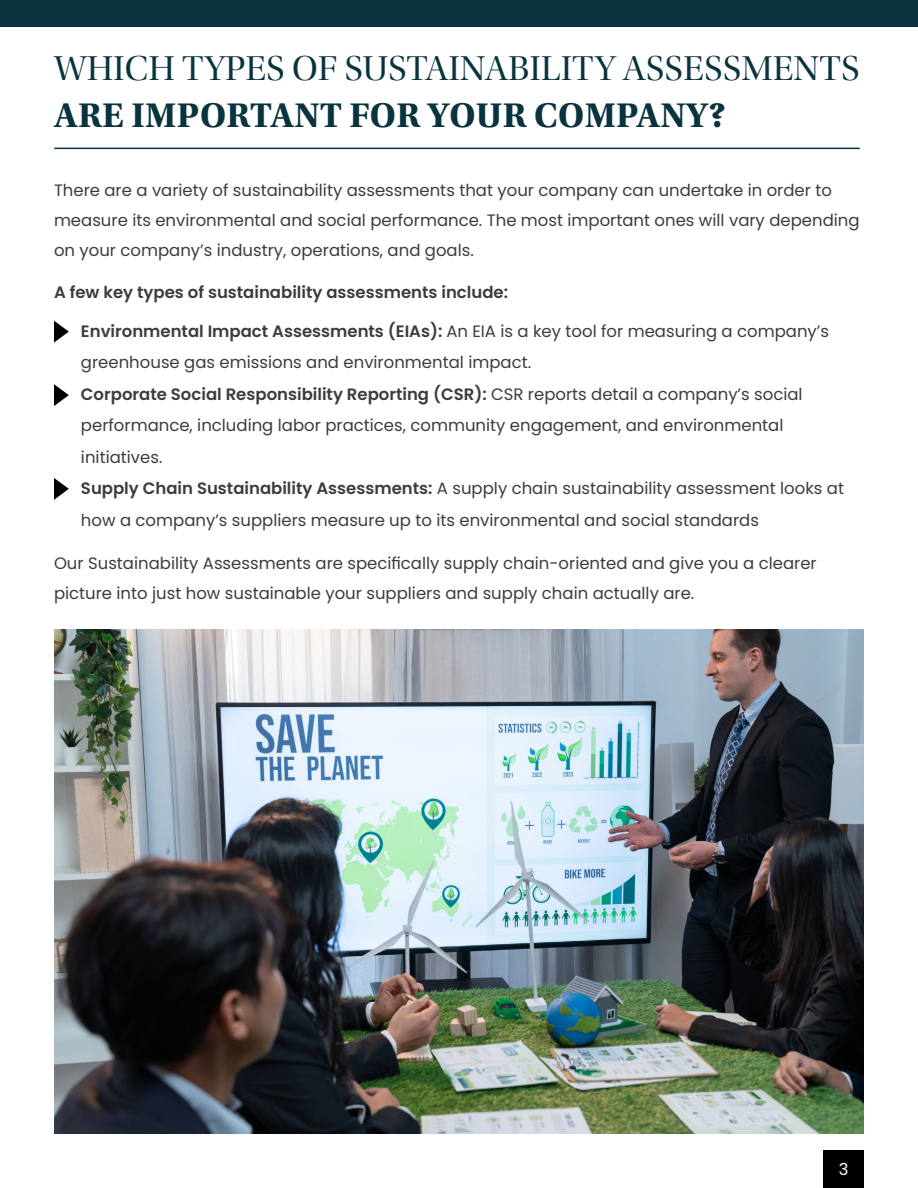
<style>
.page{position:relative;width:918px;height:1188px;background:#fff}
.page>*{position:absolute;margin:0;border:0;box-sizing:border-box;transform-origin:0 0}
.t1{font:36px "Utopia Std Disp";letter-spacing:.01em;color:#09333f}
.t2{font:700 36px "Utopia Std";letter-spacing:.01em;color:#09333f}
.t3{font:16.5px/31.5px "Poppins";color:#3c3c3b}
.t4{font:600 16.5px "Poppins";color:#3c3c3b}
.t5{font:16.5px "Poppins";color:#fff}
.s1{font-weight:600}
</style>
<div class="page">
<div style="left:0;top:0;width:918px;height:27px;background:#09333f"></div>
<hr style="left:55px;top:148px;width:804px;height:1px;background:#09333f">
<img style="left:54px;top:629px;width:810px;height:505px">
<div style="left:824px;top:1150px;width:40px;height:38px;background:#000"></div>
<svg style="left:54px;top:321px;width:15px;height:22px"></svg>
<svg style="left:54px;top:384px;width:15px;height:22px"></svg>
<svg style="left:54px;top:478px;width:15px;height:22px"></svg>
<h1 class="t1" style="left:54px;top:49px;width:807px">WHICH TYPES OF SUSTAINABILITY ASSESSMENTS</h1>
<h1 class="t2" style="left:54px;top:94px;width:674px">ARE IMPORTANT FOR YOUR COMPANY?</h1>
<p class="t3" style="left:54px;top:176px;width:807px;line-height:30px">There are a variety of sustainability assessments that your company can undertake in order to measure its environmental and social performance. The most important ones will vary depending on your company’s industry, operations, and goals.</p>
<p class="t4" style="left:54px;top:283px;width:456px">A few key types of sustainability assessments include:</p>
<p class="t3" style="left:81px;top:315px;width:750px;text-indent:-27px"><span class="s1">• Environmental Impact Assessments (EIAs):</span> An EIA is a key tool for measuring a company’s greenhouse gas emissions and environmental impact.</p>
<p class="t3" style="left:81px;top:378px;width:723px;text-indent:-27px"><span class="s1">• Corporate Social Responsibility Reporting (CSR):</span> CSR reports detail a company’s social performance, including labor practices, community engagement, and environmental initiatives.</p>
<p class="t3" style="left:81px;top:473px;width:765px;text-indent:-27px"><span class="s1">• Supply Chain Sustainability Assessments:</span> A supply chain sustainability assessment looks at how a company’s suppliers measure up to its environmental and social standards</p>
<p class="t3" style="left:54px;top:548px;width:764px;line-height:30px">Our Sustainability Assessments are specifically supply chain-oriented and give you a clearer picture into just how sustainable your suppliers and supply chain actually are.</p>
<p class="t5" style="left:839px;top:1160px;width:11px">3</p>
</div>
